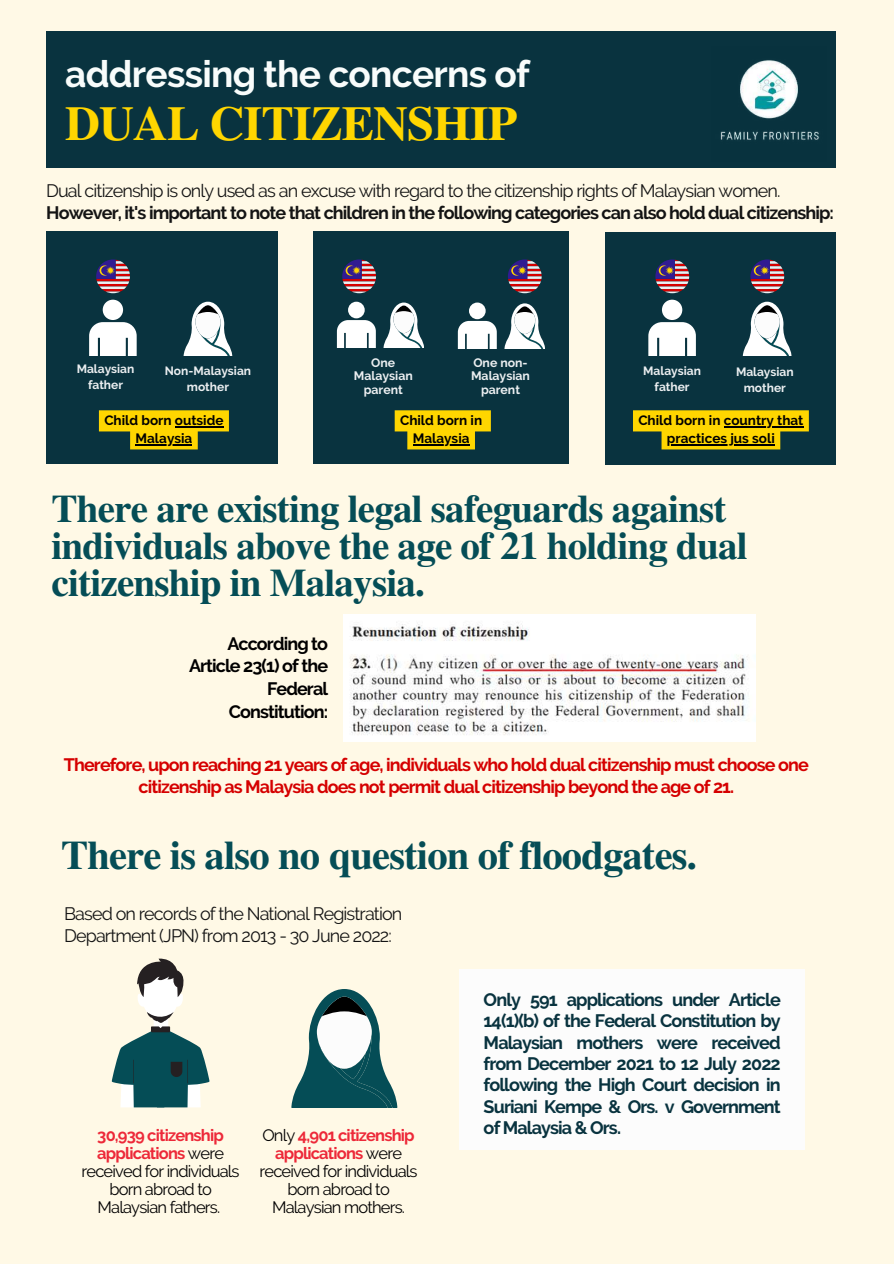
<style>
.page{position:relative;width:894px;height:1264px;background:#fff}
.page>*{position:absolute;margin:0;border:0;box-sizing:border-box;transform-origin:0 0}
.t1{font:700 48.45px "Te X Gyre Termes";letter-spacing:-.02em;color:#ffd600}
.t2{font:700 40.5px "Te X Gyre Termes";letter-spacing:-.02em;color:#054d56}
.t3{font:700 39px/37.2px "Te X Gyre Termes";letter-spacing:-.02em;color:#054d56}
.t4{font:700 37.05px "Raleway";letter-spacing:-.02em;color:#f8fcfb}
.t5{font:700 18px/21.3px "Raleway";letter-spacing:-.05em;color:#09333f;text-align:justify}
.t6{font:18px/21.3px "Raleway";letter-spacing:-.05em;color:#141414}
.t7{font:700 18px/22.5px "Raleway";letter-spacing:-.05em;color:#d50000;text-align:center}
.t8{font:700 18px "Raleway";letter-spacing:-.05em;color:#141414}
.t9{font:700 18px/22.5px "Raleway";letter-spacing:-.05em;color:#000;text-align:right}
.t10{font:16.5px/18px "Raleway";letter-spacing:-.05em;color:#000;text-align:center}
.t11{font:700 13.5px/18px "Raleway";color:#000;text-align:center}
.t12{font:700 12.3px/13.4px "Raleway";color:#eceff1;text-align:center}
.t13{font:700 12px/16px "Raleway";color:#eceff1;text-align:center}
.s1{font-weight:700;color:#ed2939}
</style>
<div class="page">
<div style="left:0;top:0;width:893px;height:1263px;background:#fff9e6"></div>
<svg style="left:111px;top:958px;width:98px;height:149px"></svg>
<svg style="left:291px;top:989px;width:106px;height:118px"></svg>
<div style="left:459px;top:969px;width:345px;height:181px;background:#fcfcfc"></div>
<img style="left:343px;top:615px;width:412px;height:126px">
<div style="left:46px;top:232px;width:231px;height:232px;background:#09333f"></div>
<div style="left:605px;top:232px;width:230px;height:232px;background:#09333f"></div>
<div style="left:313px;top:232px;width:255px;height:232px;background:#09333f"></div>
<div style="left:103px;top:300px;width:20px;height:20px;background:#fff;border-radius:50%"></div>
<svg style="left:89px;top:322px;width:47px;height:34px;background:#e6eaeb"></svg>
<div style="left:348px;top:302px;width:16px;height:16px;background:#fff;border-radius:50%"></div>
<svg style="left:337px;top:320px;width:39px;height:28px"></svg>
<svg style="left:183px;top:302px;width:49px;height:54px"></svg>
<svg style="left:383px;top:302px;width:40px;height:45px"></svg>
<svg style="left:96px;top:259px;width:34px;height:34px"></svg>
<svg style="left:342px;top:259px;width:34px;height:34px"></svg>
<div style="left:469px;top:302px;width:16px;height:17px;background:#fff;border-radius:50%"></div>
<svg style="left:457px;top:321px;width:39px;height:28px"></svg>
<svg style="left:504px;top:303px;width:40px;height:45px"></svg>
<svg style="left:508px;top:259px;width:33px;height:34px"></svg>
<div style="left:661px;top:300px;width:21px;height:20px;background:#fff;border-radius:50%"></div>
<svg style="left:648px;top:322px;width:47px;height:34px;background:#e5e9ea"></svg>
<svg style="left:742px;top:302px;width:49px;height:54px"></svg>
<svg style="left:655px;top:259px;width:34px;height:34px"></svg>
<svg style="left:750px;top:259px;width:34px;height:34px"></svg>
<svg style="left:99px;top:410px;width:130px;height:39px"></svg>
<hr style="left:175px;top:426px;width:48px;height:1px;background:#000">
<hr style="left:135px;top:444px;width:57px;height:1px;background:#000">
<svg style="left:394px;top:410px;width:96px;height:39px;background:#d7bb09"></svg>
<hr style="left:412px;top:444px;width:57px;height:1px;background:#000">
<svg style="left:633px;top:410px;width:175px;height:39px;background:#d1b609"></svg>
<hr style="left:723px;top:426px;width:80px;height:1px;background:#000">
<hr style="left:666px;top:444px;width:108px;height:1px;background:#000">
<div style="left:46px;top:31px;width:789px;height:136px;background:#09333f"></div>
<img style="left:720px;top:60px;width:99px;height:80px">
<h3 class="t4" style="left:65px;top:53px;width:466px">addressing the concerns of</h3>
<h1 class="t1" style="left:65px;top:85px;width:453px">DUAL CITIZENSHIP</h1>
<p class="t6" style="left:46px;top:179px;width:735px">Dual citizenship is only used as an excuse with regard to the citizenship rights of Malaysian women.</p>
<p class="t8" style="left:46px;top:202px;width:789px">However, it's important to note that children in the following categories can also hold dual citizenship:</p>
<p class="t12" style="left:353px;top:356px;width:60px">One<br>Malaysian parent</p>
<p class="t12" style="left:471px;top:356px;width:60px">One non-<br>Malaysian parent</p>
<p class="t13" style="left:77px;top:361px;width:59px">Malaysian father</p>
<p class="t13" style="left:165px;top:363px;width:88px">Non-Malaysian mother</p>
<p class="t11" style="left:104px;top:411px;width:121px">Child born outside<br>Malaysia</p>
<p class="t11" style="left:400px;top:411px;width:84px">Child born in<br>Malaysia</p>
<p class="t13" style="left:643px;top:363px;width:59px">Malaysian father</p>
<p class="t13" style="left:735px;top:364px;width:59px">Malaysian mother</p>
<p class="t11" style="left:638px;top:411px;width:166px">Child born in country that practices jus soli</p>
<h3 class="t3" style="left:52px;top:488px;width:697px">There are existing legal safeguards against individuals above the age of 21 holding dual citizenship in Malaysia.</h3>
<p class="t9" style="left:189px;top:632px;width:141px">According to<br>Article 23(1) of the<br>Federal<br>Constitution:</p>
<p class="t7" style="left:64px;top:753px;width:746px">Therefore, upon reaching 21 years of age, individuals who hold dual citizenship must choose one citizenship as Malaysia does not permit dual citizenship beyond the age of 21.</p>
<h2 class="t2" style="left:61px;top:823px;width:637px">There is also no question of floodgates.</h2>
<p class="t6" style="left:64px;top:903px;width:339px">Based on records of the National Registration<br>Department (JPN) from 2013 - 30 June 2022:</p>
<p class="t10" style="left:81px;top:1125px;width:159px"><span class="s1">30,939 citizenship applications</span> were received for individuals born abroad to<br>Malaysian fathers.</p>
<p class="t10" style="left:259px;top:1125px;width:159px">Only <span class="s1">4,901 citizenship applications</span> were received for individuals born abroad to<br>Malaysian mothers.</p>
<p class="t5" style="left:483px;top:988px;width:298px">Only 591 applications under Article 14(1)(b) of the Federal Constitution by Malaysian mothers were received from December 2021 to 12 July 2022 following the High Court decision in Suriani Kempe &amp; Ors. v Government of Malaysia &amp; Ors.</p>
</div>
